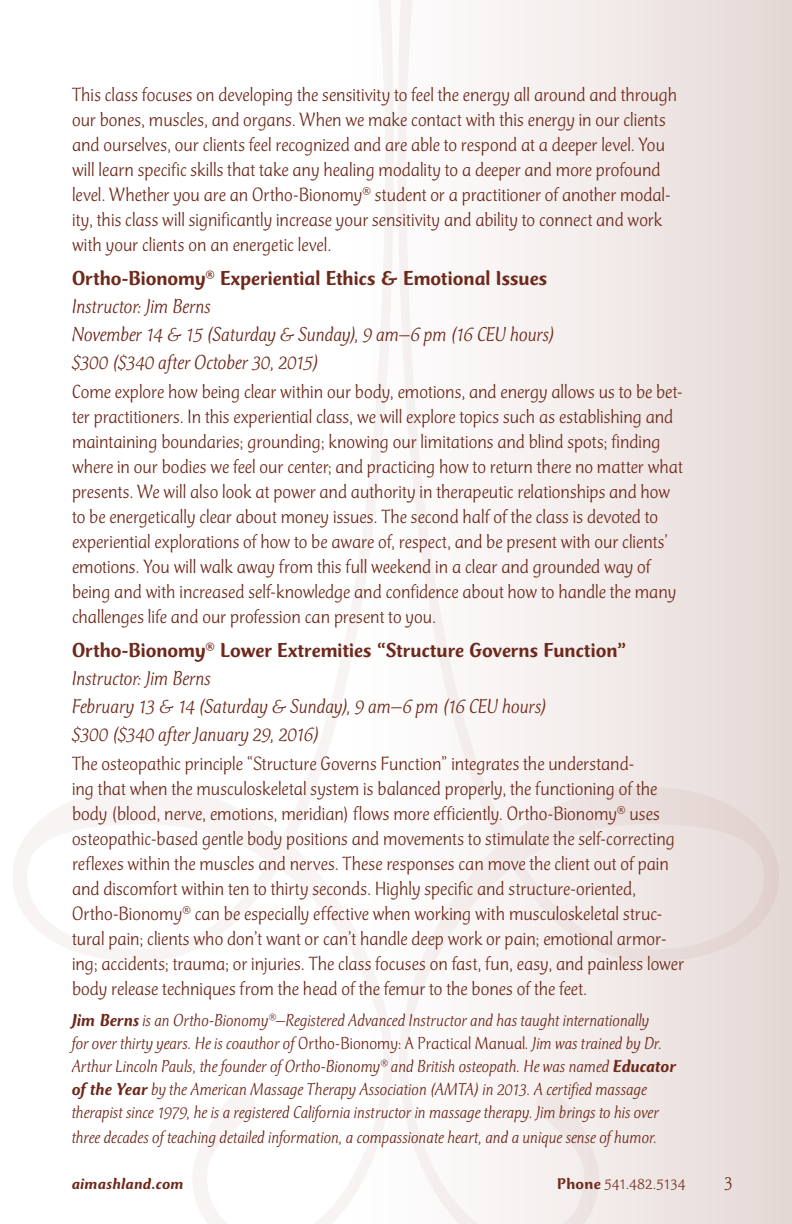
<style>
.page{position:relative;width:792px;height:1224px;background:#fff}
.page>*{position:absolute;margin:0;border:0;box-sizing:border-box;transform-origin:0 0}
.t1{font:1252px "Ornata G";color:#6e291b}
.t2{font:italic 300 21px/28px "CT Mercurius Std";letter-spacing:-.005em;color:#6e291b}
.t3{font:500 21px "CT Mercurius Std";letter-spacing:.005em;color:#6e291b}
.t4{font:300 20px/25px "CT Mercurius Std";color:#6e291b}
.t5{font:italic 300 18px/23px "CT Mercurius Std";letter-spacing:.005em;color:#6e291b}
.t6{font:300 16px "CT Mercurius Std";letter-spacing:.015em;color:#6e291b;scale:1.05 1}
.t7{font:italic 500 16px "CT Mercurius Std";letter-spacing:.02em;color:#6e291b;scale:1.05 1}
.s1{font-weight:500}
.s2{font-style:normal}
</style>
<div class="page">
<div style="left:0;top:0;width:792px;height:1224px;background:linear-gradient(to right,#fff,#ebe2df)"></div>
<h1 class="t1" style="left:1183px;top:-46px;width:1339px;rotate:90deg">Z</h1>
<p class="t4" style="left:72px;top:82px;width:607px">This class focuses on developing the sensitivity to feel the energy all around and through our bones, muscles, and organs. When we make contact with this energy in our clients and ourselves, our clients feel recognized and are able to respond at a deeper level. You will learn specific skills that take any healing modality to a deeper and more profound level. Whether you are an Ortho-Bionomy® student or a practitioner of another modal&shy;ity, this class will significantly increase your sensitivity and ability to connect and work with your clients on an energetic level.</p>
<p class="t3" style="left:72px;top:267px;width:477px">Ortho-Bionomy® Experiential Ethics &amp; Emotional Issues</p>
<p class="t2" style="left:72px;top:292px;width:485px">Instructor: Jim Berns<br>November 14 &amp; 15 (Saturday &amp; Sunday), 9 am–6 pm (16 CEU hours) $300 ($340 after October 30, 2015)</p>
<p class="t4" style="left:72px;top:379px;width:612px">Come explore how being clear within our body, emotions, and energy allows us to be bet&shy;ter practitioners. In this experiential class, we will explore topics such as establishing and maintaining boundaries; grounding; knowing our limitations and blind spots; finding where in our bodies we feel our center; and practicing how to return there no matter what presents. We will also look at power and authority in therapeutic relationships and how to be energetically clear about money issues. The second half of the class is devoted to experiential explorations of how to be aware of, respect, and be present with our clients’ emotions. You will walk away from this full weekend in a clear and grounded way of being and with increased self-knowledge and confidence about how to handle the many challenges life and our profession can present to you.</p>
<p class="t3" style="left:72px;top:639px;width:556px">Ortho-Bionomy® Lower Extremities “Structure Governs Function”</p>
<p class="t2" style="left:72px;top:665px;width:477px">Instructor: Jim Berns<br>February 13 &amp; 14 (Saturday &amp; Sunday), 9 am–6 pm (16 CEU hours) $300 ($340 after January 29, 2016)</p>
<p class="t4" style="left:72px;top:751px;width:613px">The osteopathic principle “Structure Governs Function” integrates the understand-<br>ing that when the musculoskeletal system is balanced properly, the functioning of the body (blood, nerve, emotions, meridian) flows more efficiently. Ortho-Bionomy® uses osteopathic-based gentle body positions and movements to stimulate the self-correcting reflexes within the muscles and nerves. These responses can move the client out of pain and discomfort within ten to thirty seconds. Highly specific and structure-oriented, Ortho-Bionomy® can be especially effective when working with musculoskeletal struc&shy;tural pain; clients who don’t want or can’t handle deep work or pain; emotional armor&shy;ing; accidents; trauma; or injuries. The class focuses on fast, fun, easy, and painless lower body release techniques from the head of the femur to the bones of the feet.</p>
<p class="t5" style="left:72px;top:1009px;width:606px"><span class="s1">Jim Berns</span> is an Ortho-Bionomy®–Registered Advanced Instructor and has taught internationally<br>for over thirty years. He is coauthor of <span class="s2">Ortho-Bionomy: A Practical Manual</span>. Jim was trained by Dr.<br>Arthur Lincoln Pauls, the founder of Ortho-Bionomy® and British osteopath. He was named <span class="s1">Educator of the Year</span> by the American Massage Therapy Association (AMTA) in 2013. A certified massage therapist since 1979, he is a registered California instructor in massage therapy. Jim brings to his over</p>
<p class="t5" style="left:72px;top:1126px;width:587px">three decades of teaching detailed information, a compassionate heart, and a unique sense of humor.</p>
<p class="t7" style="left:72px;top:1175px;width:108px">aimashland.com</p>
<p class="t6" style="left:557px;top:1175px;width:124px"><span class="s1">Phone</span> 541.482.5134</p>
<p class="t4" style="left:724px;top:1171px;width:10px">3</p>
</div>
